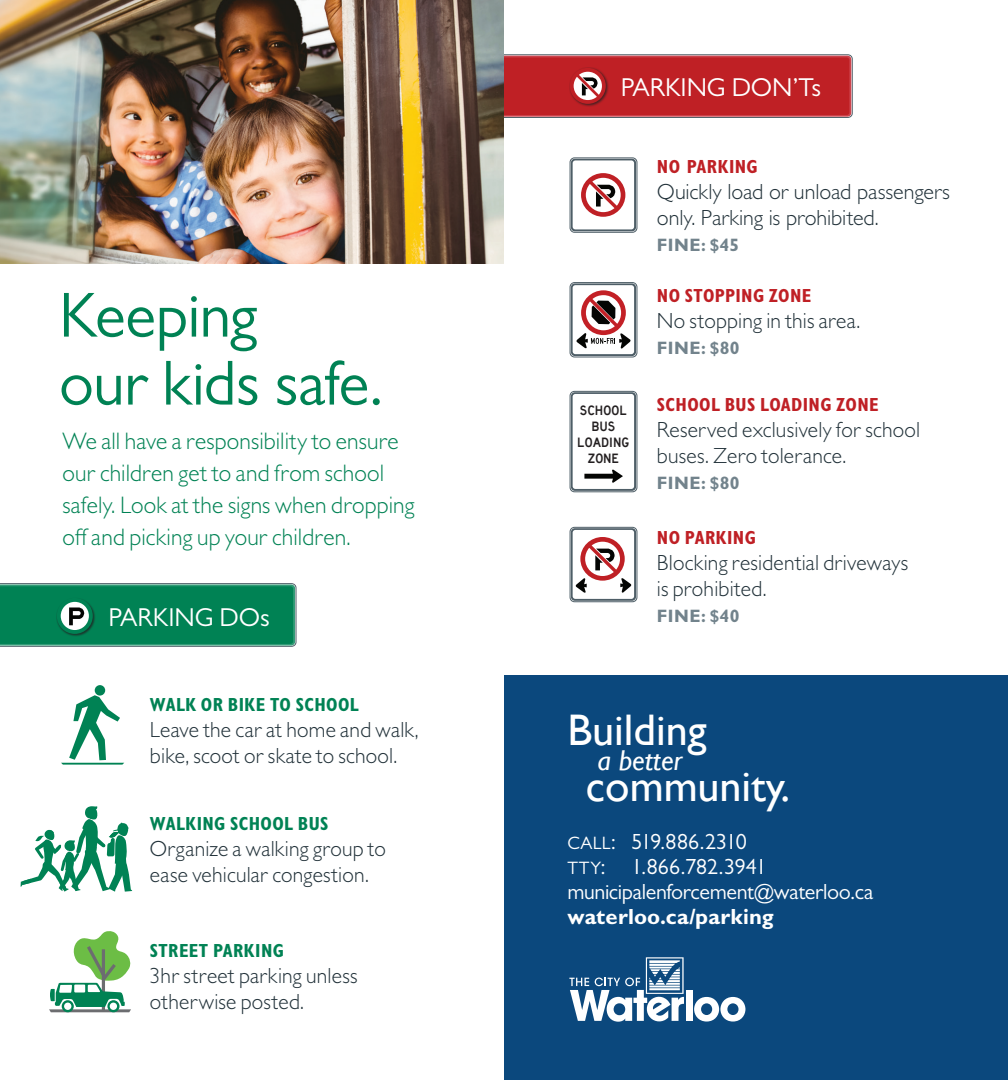
<style>
.page{position:relative;width:1008px;height:1080px;background:#fff}
.page>*{position:absolute;margin:0;border:0;box-sizing:border-box;transform-origin:0 0}
.t1{font:64px/68px "Gill Sans MT Std";letter-spacing:-.015em;color:#008254}
.t2{font:44.2px "Gill Sans";color:#fff}
.t3{font:italic 28.8px "Gill Sans";color:#fff}
.t4{font:26px "Gill Sans MT Std";letter-spacing:-.005em;color:#fff}
.t5{font:300 24px/32px "Gill Sans MT Std";letter-spacing:.005em;color:#008254}
.t6{font:300 22px/26px "Gill Sans MT Std";letter-spacing:.01em;color:#213139}
.t7{font:22px/25px "Gill Sans MT Std";letter-spacing:-.015em;color:#fff}
.t8{font:300 22px/26px "Gill Sans Std";letter-spacing:-.005em;color:#213139}
.t9{font:700 22px "Gill Sans MT Std";letter-spacing:.005em;color:#fff}
.t10{font:700 condensed 19px "Gill Sans MT Std";letter-spacing:.02em;color:#bf2025}
.t11{font:700 condensed 19px "Gill Sans MT Std";letter-spacing:.02em;color:#008254}
.t12{font:700 18px "Gill Sans MT Std";letter-spacing:.025em;color:#72838c}
.t13{font:14px/16px "Highway Gothic";letter-spacing:.015em;color:#231f20;text-align:center}
.s1{font-size:18px}
</style>
<div class="page">
<div style="left:411px;top:54px;width:442px;height:64px;border:1px solid #4e5e67;border-radius:4px"></div>
<div style="left:412px;top:56px;width:439px;height:61px;background:#cd424c;border-radius:4px"></div>
<div style="left:414px;top:57px;width:435px;height:58px;background:#bf2025;border-radius:3px"></div>
<div style="left:95px;top:685px;width:10px;height:11px;background:#008254;border-radius:50%"></div>
<svg style="left:61px;top:695px;width:63px;height:70px"></svg>
<img style="left:0;top:0;width:504px;height:264px">
<svg style="left:0;top:583px;width:296px;height:64px"></svg>
<svg style="left:49px;top:931px;width:82px;height:82px"></svg>
<svg style="left:62px;top:1000px;width:12px;height:12px"></svg>
<svg style="left:107px;top:1000px;width:13px;height:12px"></svg>
<div style="left:64px;top:1003px;width:7px;height:7px;background:#fff;border-radius:50%"></div>
<div style="left:110px;top:1003px;width:7px;height:7px;background:#fff;border-radius:50%"></div>
<svg style="left:21px;top:806px;width:111px;height:86px"></svg>
<div style="left:569px;top:67px;width:40px;height:41px;background:#231f20;opacity:.75"></div>
<div style="left:570px;top:68px;width:36px;height:36px;background:#bf2025;border-radius:50%"></div>
<svg style="left:574px;top:72px;width:28px;height:28px"></svg>
<div style="left:504px;top:675px;width:504px;height:405px;background:#0b487d"></div>
<div style="left:570px;top:391px;width:67px;height:101px;border:1px solid #4e5e67;border-radius:4px"></div>
<svg style="left:571px;top:392px;width:65px;height:99px"></svg>
<div style="left:573px;top:394px;width:61px;height:95px;background:#fff;border-radius:3px"></div>
<svg style="left:584px;top:470px;width:39px;height:13px"></svg>
<div style="left:570px;top:527px;width:67px;height:75px;border:1px solid #4e5e67;border-radius:4px"></div>
<svg style="left:571px;top:528px;width:65px;height:73px"></svg>
<div style="left:573px;top:530px;width:61px;height:69px;background:#fff;border-radius:3px"></div>
<svg style="left:580px;top:537px;width:45px;height:44px"></svg>
<svg style="left:575px;top:542px;width:57px;height:51px"></svg>
<div style="left:570px;top:282px;width:67px;height:75px;border:1px solid #4e5e67;border-radius:4px"></div>
<svg style="left:571px;top:283px;width:65px;height:73px"></svg>
<div style="left:573px;top:285px;width:61px;height:69px;background:#fff;border-radius:3px"></div>
<svg style="left:581px;top:290px;width:45px;height:45px"></svg>
<svg style="left:576px;top:295px;width:55px;height:54px"></svg>
<div style="left:686px;top:990px;width:7px;height:31px;background:#fff"></div>
<svg style="left:694px;top:997px;width:51px;height:25px"></svg>
<svg style="left:569px;top:957px;width:115px;height:65px"></svg>
<div style="left:570px;top:158px;width:67px;height:75px;border:1px solid #4e5e67;border-radius:4px"></div>
<svg style="left:571px;top:159px;width:65px;height:72px"></svg>
<div style="left:573px;top:160px;width:61px;height:69px;background:#fff;border-radius:3px"></div>
<div style="left:581px;top:173px;width:44px;height:44px;background:#bf2025;border-radius:50%"></div>
<svg style="left:586px;top:178px;width:35px;height:34px"></svg>
<h1 class="t1" style="left:59px;top:280px;width:327px">Keeping<br>our kids safe.</h1>
<p class="t5" style="left:62px;top:425px;width:354px">We all have a responsibility to ensure our children get to and from school safely. Look at the signs when dropping off and picking up your children.</p>
<p class="t4" style="left:109px;top:602px;width:163px">PARKING DOs</p>
<p class="t11" style="left:150px;top:693px;width:210px">WALK OR BIKE TO SCHOOL</p>
<p class="t6" style="left:150px;top:716px;width:270px">Leave the car at home and walk, bike, scoot or skate to school.</p>
<p class="t11" style="left:150px;top:812px;width:180px">WALKING SCHOOL BUS</p>
<p class="t6" style="left:150px;top:835px;width:238px">Organize a walking group to ease vehicular congestion.</p>
<p class="t11" style="left:150px;top:939px;width:135px">STREET PARKING</p>
<p class="t6" style="left:150px;top:962px;width:209px">3hr street parking unless otherwise posted.</p>
<p class="t4" style="left:621px;top:72px;width:202px">PARKING DON’Ts</p>
<p class="t10" style="left:657px;top:155px;width:102px">NO PARKING</p>
<p class="t8" style="left:657px;top:179px;width:294px">Quickly load or unload passengers only. Parking is prohibited.</p>
<p class="t12" style="left:657px;top:234px;width:84px">FINE: $45</p>
<p class="t13" style="left:578px;top:403px;width:53px">SCHOOL<br>BUS<br>LOADING<br>ZONE</p>
<p class="t10" style="left:657px;top:285px;width:156px">NO STOPPING ZONE</p>
<p class="t6" style="left:657px;top:308px;width:205px">No stopping in this area.</p>
<p class="t12" style="left:657px;top:337px;width:84px">FINE: $80</p>
<p class="t10" style="left:657px;top:393px;width:223px">SCHOOL BUS LOADING ZONE</p>
<p class="t6" style="left:657px;top:416px;width:265px">Reserved exclusively for school buses. Zero tolerance.</p>
<p class="t12" style="left:657px;top:471px;width:84px">FINE: $80</p>
<p class="t10" style="left:657px;top:527px;width:100px">NO PARKING</p>
<p class="t6" style="left:657px;top:550px;width:253px">Blocking residential driveways is prohibited.</p>
<p class="t12" style="left:657px;top:605px;width:84px">FINE: $40</p>
<h2 class="t2" style="left:567px;top:704px;width:141px">Building</h2>
<h3 class="t3" style="left:597px;top:743px;width:87px">a better</h3>
<h2 class="t2" style="left:586px;top:760px;width:206px">community.</h2>
<p class="t7" style="left:567px;top:829px;width:308px"><span class="s1">CALL</span>: 519.886.2310<br><span class="s1">TTY</span>: 1.866.782.3941 municipalenforcement@waterloo.ca</p>
<p class="t9" style="left:567px;top:903px;width:208px">waterloo.ca/parking</p>
</div>
